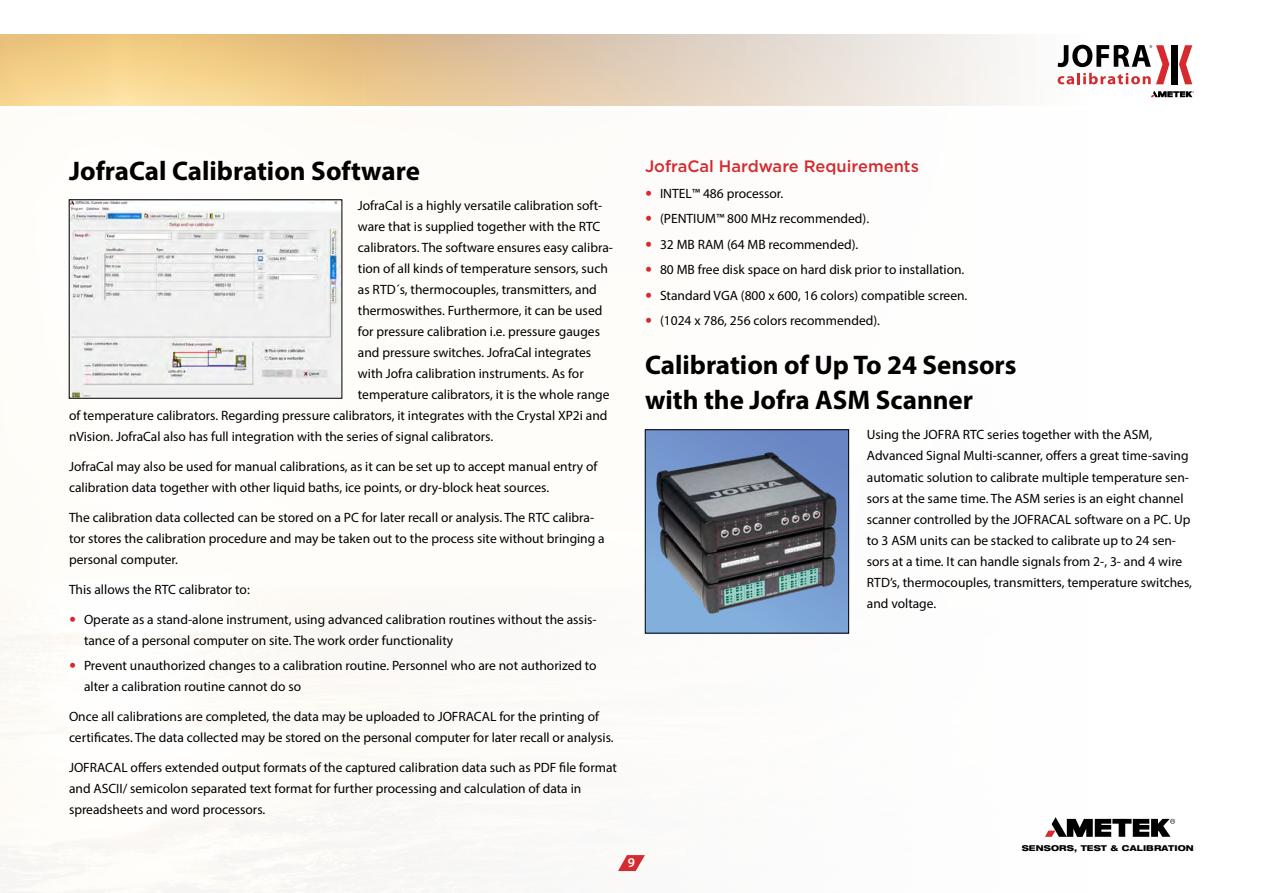
<style>
.page{position:relative;width:1263px;height:893px;background:#fff}
.page>*{position:absolute;margin:0;border:0;box-sizing:border-box;transform-origin:0 0}
.t1{font:700 27px/35.2px "Myriad Pro";color:#000}
.t2{font:500 16.5px "Gotham";color:#d52a2f}
.t3{font:13.5px/21px "Myriad Pro";color:#000}
.t4{font:600 13.5px "Myriad Pro";color:#fff}
.t5{font:800 expanded 8.1px "Helvetica Neue LT Pro";letter-spacing:.015em;color:#000}
</style>
<div class="page">
<img style="left:0;top:35px;width:1193px;height:71px">
<img style="left:71px;top:202px;width:269px;height:194px">
<svg style="left:647px;top:431px;width:200px;height:200px;background:#779cd1"></svg>
<div style="left:645px;top:429px;width:204px;height:204px;border:1px solid #000"></div>
<img style="left:644px;top:436px;width:206px;height:189px">
<svg style="left:1045px;top:817px;width:130px;height:20px"></svg>
<svg style="left:1151px;top:91px;width:43px;height:6px"></svg>
<div style="left:1171px;top:45px;width:7px;height:39px;background:#000"></div>
<svg style="left:1179px;top:45px;width:13px;height:39px"></svg>
<svg style="left:1057px;top:45px;width:112px;height:39px"></svg>
<svg style="left:618px;top:855px;width:27px;height:16px"></svg>
<h1 class="t1" style="left:69px;top:152px;width:353px">JofraCal Calibration Software</h1>
<p class="t3" style="left:358px;top:194px;width:246px">JofraCal is a highly versatile calibration soft-</p>
<p class="t3" style="left:358px;top:215px;width:244px">ware that is supplied together with the RTC</p>
<p class="t3" style="left:358px;top:236px;width:257px">calibrators. The software ensures easy calibra-</p>
<p class="t3" style="left:358px;top:257px;width:252px">tion of all kinds of temperature sensors, such</p>
<p class="t3" style="left:358px;top:278px;width:240px">as RTD´s, thermocouples, transmitters, and</p>
<p class="t3" style="left:358px;top:299px;width:246px">thermoswithes. Furthermore, it can be used</p>
<p class="t3" style="left:358px;top:320px;width:244px">for pressure calibration i.e. pressure gauges</p>
<p class="t3" style="left:358px;top:341px;width:235px">and pressure switches. JofraCal integrates</p>
<p class="t3" style="left:358px;top:362px;width:227px">with Jofra calibration instruments. As for</p>
<p class="t3" style="left:358px;top:383px;width:253px">temperature calibrators, it is the whole range</p>
<p class="t3" style="left:69px;top:404px;width:540px">of temperature calibrators. Regarding pressure calibrators, it integrates with the Crystal XP2i and</p>
<p class="t3" style="left:69px;top:425px;width:426px">nVision. JofraCal also has full integration with the series of signal calibrators.</p>
<p class="t3" style="left:69px;top:455px;width:530px">JofraCal may also be used for manual calibrations, as it can be set up to accept manual entry of calibration data together with other liquid baths, ice points, or dry-block heat sources.</p>
<p class="t3" style="left:69px;top:506px;width:537px">The calibration data collected can be stored on a PC for later recall or analysis. The RTC calibra&shy;tor stores the calibration procedure and may be taken out to the process site without bringing a personal computer.</p>
<p class="t3" style="left:69px;top:578px;width:182px">This allows the RTC calibrator to:</p>
<p class="t3" style="left:84px;top:608px;width:514px">Operate as a stand-alone instrument, using advanced calibration routines without the assis&shy;tance of a personal computer on site. The work order functionality</p>
<p class="t3" style="left:84px;top:655px;width:514px">Prevent unauthorized changes to a calibration routine. Personnel who are not authorized to alter a calibration routine cannot do so</p>
<p class="t3" style="left:69px;top:706px;width:546px">Once all calibrations are completed, the data may be uploaded to JOFRACAL for the printing of certificates. The data collected may be stored on the personal computer for later recall or analysis.</p>
<p class="t3" style="left:69px;top:757px;width:549px">JOFRACAL offers extended output formats of the captured calibration data such as PDF file format and ASCII/ semicolon separated text format for further processing and calculation of data in spreadsheets and word processors.</p>
<p class="t2" style="left:645px;top:156px;width:275px">JofraCal Hardware Requirements</p>
<p class="t3" style="left:660px;top:180px;width:309px;line-height:25.5px">INTEL™ 486 processor.<br>(PENTIUM™ 800 MHz recommended).<br>32 MB RAM (64 MB recommended).<br>80 MB free disk space on hard disk prior to installation.<br>Standard VGA (800 x 600, 16 colors) compatible screen. (1024 x 786, 256 colors recommended).</p>
<h1 class="t1" style="left:645px;top:347px;width:373px">Calibration of Up To 24 Sensors with the Jofra ASM Scanner</h1>
<p class="t3" style="left:867px;top:424px;width:327px">Using the JOFRA RTC series together with the ASM, Advanced Signal Multi-scanner, offers a great time-saving automatic solution to calibrate multiple temperature sen&shy;sors at the same time. The ASM series is an eight channel scanner controlled by the JOFRACAL software on a PC. Up to 3 ASM units can be stacked to calibrate up to 24 sen&shy;sors at a time. It can handle signals from 2-, 3- and 4 wire RTD’s, thermocouples, transmitters, temperature switches, and voltage.</p>
<p class="t4" style="left:628px;top:855px;width:9px">9</p>
<p class="t5" style="left:1022px;top:843px;width:174px">SENSORS, TEST &amp; CALIBRATION</p>
</div>
